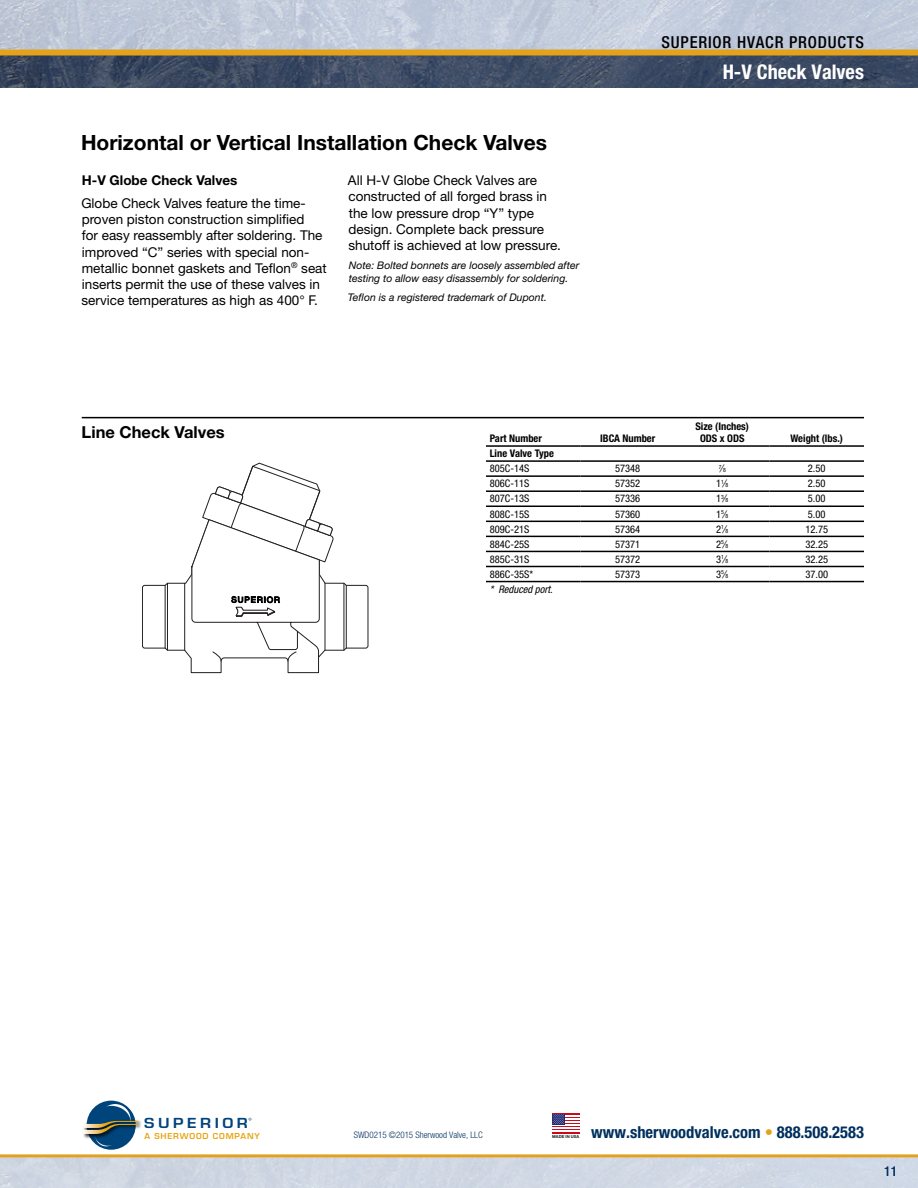
<style>
.page{position:relative;width:918px;height:1188px;background:#fff}
.page>*{position:absolute;margin:0;border:0;box-sizing:border-box;transform-origin:0 0}
.t1{font:700 21px "Helvetica Neue LT Std";color:#000}
.t2{font:700 condensed 20.25px "Helvetica Neue LT Std";color:#fff}
.t3{font:700 condensed 16.5px "Helvetica Neue LT Std";color:#00305e}
.t4{font:500 condensed 16.5px "Helvetica Neue LT Std";letter-spacing:.05em;color:#000}
.t5{font:700 16.5px "Helvetica Neue LT Std";color:#000}
.t6{font:13.5px/16.2px "Helvetica Neue LT Std";color:#000}
.t7{font:700 13.5px "Helvetica Neue LT Std";color:#000}
.t8{font:600 13.5px "Eurostile";letter-spacing:.23em;color:#00447c;scale:1.13 1}
.t9{font:condensed 13.5px "Helvetica Neue LT Std";color:#00305e}
.t10{font:condensed 10.5px "Helvetica Neue LT Std";color:#000}
.t11{font:italic 10.5px/12.6px "Helvetica Neue LT Std";color:#000}
.t12{font:700 condensed 10.5px/12.6px "Helvetica Neue LT Std";color:#000;text-align:center}
.t13{font:italic condensed 10.5px "Helvetica Neue LT Std";color:#000}
.t14{font:300 condensed 9px "Helvetica Neue LT Std";color:#00305e}
.t15{font:600 7.95px "Eurostile";letter-spacing:.1em;color:#e7a614}
.t16{font:condensed 5.7px "Helvetica Neue LT Std";color:#000}
.t17{font:700 4.05px "Helvetica Neue LT Std";color:#1a171b}
.s1{font-size:10.5px}
.s2{font-size:5.7px}
.s3{color:#e4a11b}
</style>
<div class="page">
<img style="left:0;top:56px;width:918px;height:32px">
<svg style="left:0;top:0;width:918px;height:50px;background:#c2cad9"></svg>
<div style="left:0;top:50px;width:918px;height:6px;background:#e4a11b"></div>
<hr style="left:0;top:1154px;width:918px;height:3px;background:#e4a11b">
<svg style="left:87px;top:1101px;width:49px;height:49px"></svg>
<svg style="left:100px;top:1104px;width:31px;height:31px"></svg>
<div style="left:92px;top:1106px;width:39px;height:33px;background:#00447c;border-radius:50%"></div>
<div style="left:95px;top:1122px;width:27px;height:24px;background:#00447c;border-radius:50%"></div>
<img style="left:83px;top:1119px;width:58px;height:21px">
<svg style="left:83px;top:1121px;width:55px;height:13px"></svg>
<div style="left:552px;top:1114px;width:27px;height:20px;background:#cc091c"></div>
<svg style="left:552px;top:1114px;width:27px;height:18px"></svg>
<hr style="left:82px;top:417px;width:782px;height:1px;background:#000">
<hr style="left:486px;top:460px;width:94px;height:2px;background:#000">
<hr style="left:580px;top:460px;width:95px;height:2px;background:#000">
<hr style="left:675px;top:460px;width:95px;height:2px;background:#000">
<hr style="left:770px;top:460px;width:94px;height:2px;background:#000">
<hr style="left:486px;top:475px;width:94px;height:2px;background:#000">
<hr style="left:580px;top:475px;width:95px;height:2px;background:#000">
<hr style="left:675px;top:475px;width:95px;height:2px;background:#000">
<hr style="left:770px;top:475px;width:94px;height:2px;background:#000">
<hr style="left:486px;top:490px;width:94px;height:2px;background:#000">
<hr style="left:580px;top:490px;width:95px;height:2px;background:#000">
<hr style="left:675px;top:490px;width:95px;height:2px;background:#000">
<hr style="left:770px;top:490px;width:94px;height:2px;background:#000">
<hr style="left:486px;top:506px;width:94px;height:1px;background:#000">
<hr style="left:580px;top:506px;width:95px;height:1px;background:#000">
<hr style="left:675px;top:506px;width:95px;height:1px;background:#000">
<hr style="left:770px;top:506px;width:94px;height:1px;background:#000">
<hr style="left:486px;top:521px;width:94px;height:1px;background:#000">
<hr style="left:580px;top:521px;width:95px;height:1px;background:#000">
<hr style="left:675px;top:521px;width:95px;height:1px;background:#000">
<hr style="left:770px;top:521px;width:94px;height:1px;background:#000">
<hr style="left:486px;top:536px;width:94px;height:1px;background:#000">
<hr style="left:580px;top:536px;width:95px;height:1px;background:#000">
<hr style="left:675px;top:536px;width:95px;height:1px;background:#000">
<hr style="left:770px;top:536px;width:94px;height:1px;background:#000">
<hr style="left:486px;top:551px;width:94px;height:1px;background:#000">
<hr style="left:580px;top:551px;width:95px;height:1px;background:#000">
<hr style="left:675px;top:551px;width:95px;height:1px;background:#000">
<hr style="left:770px;top:551px;width:94px;height:1px;background:#000">
<hr style="left:486px;top:566px;width:94px;height:1px;background:#000">
<hr style="left:580px;top:566px;width:95px;height:1px;background:#000">
<hr style="left:675px;top:566px;width:95px;height:1px;background:#000">
<hr style="left:770px;top:566px;width:94px;height:1px;background:#000">
<hr style="left:486px;top:581px;width:94px;height:1px;background:#000">
<hr style="left:580px;top:581px;width:95px;height:1px;background:#000">
<hr style="left:675px;top:581px;width:95px;height:1px;background:#000">
<hr style="left:770px;top:581px;width:94px;height:1px;background:#000">
<hr style="left:486px;top:445px;width:94px;height:2px;background:#000">
<hr style="left:580px;top:445px;width:95px;height:2px;background:#000">
<hr style="left:675px;top:445px;width:95px;height:2px;background:#000">
<hr style="left:770px;top:445px;width:94px;height:2px;background:#000">
<svg style="left:142px;top:463px;width:226px;height:210px"></svg>
<hr style="left:344px;top:583px;width:1px;height:67px;background:#231f20">
<hr style="left:346px;top:585px;width:1px;height:63px;background:#231f20">
<hr style="left:167px;top:583px;width:1px;height:67px;background:#231f20">
<hr style="left:184px;top:583px;width:1px;height:67px;background:#231f20">
<hr style="left:165px;top:585px;width:1px;height:63px;background:#231f20">
<svg style="left:191px;top:465px;width:144px;height:197px"></svg>
<h1 class="t1" style="left:81px;top:130px;width:468px">Horizontal or Vertical Installation Check Valves</h1>
<p class="t7" style="left:82px;top:172px;width:157px">H-V Globe Check Valves</p>
<p class="t6" style="left:81px;top:195px;width:247px">Globe Check Valves feature the time&shy;proven piston construction simplified<br>for easy reassembly after soldering. The improved “C” series with special non&shy;metallic bonnet gaskets and Teflon<sup>®</sup> seat inserts permit the use of these valves in service temperatures as high as 400° F.</p>
<p class="t6" style="left:348px;top:172px;width:215px">All H-V Globe Check Valves are constructed of all forged brass in the low pressure drop “Y” type design. Complete back pressure shutoff is achieved at low pressure.</p>
<p class="t11" style="left:349px;top:259px;width:232px">Note: Bolted bonnets are loosely assembled after testing to allow easy disassembly for soldering.</p>
<p class="t11" style="left:348px;top:291px;width:201px">Teflon is a registered trademark of Dupont.</p>
<p class="t4" style="left:662px;top:33px;width:204px">SUPERIOR HVACR PRODUCTS</p>
<h2 class="t2" style="left:723px;top:59px;width:143px">H-V Check Valves</h2>
<p class="t5" style="left:82px;top:422px;width:145px">Line Check Valves</p>
<p class="t12" style="left:490px;top:432px;width:54px">Part Number</p>
<p class="t12" style="left:600px;top:432px;width:57px">IBCA Number</p>
<p class="t12" style="left:695px;top:419px;width:55px">Size (Inches)<br>ODS x ODS</p>
<p class="t12" style="left:791px;top:432px;width:54px">Weight (lbs.)</p>
<p class="t12" style="left:490px;top:447px;width:66px">Line Valve Type</p>
<p class="t10" style="left:490px;top:463px;width:41px">805C-14S</p>
<p class="t10" style="left:615px;top:463px;width:27px">57348</p>
<p class="t16" style="left:719px;top:465px;width:9px">7<span class="s1">⁄</span>8</p>
<p class="t10" style="left:808px;top:463px;width:19px">2.50</p>
<p class="t10" style="left:490px;top:478px;width:41px">806C-11S</p>
<p class="t10" style="left:615px;top:478px;width:27px">57352</p>
<p class="t10" style="left:716px;top:478px;width:14px">1<sup>1</sup>⁄<span class="s2">8</span></p>
<p class="t10" style="left:808px;top:478px;width:19px">2.50</p>
<p class="t10" style="left:490px;top:493px;width:41px">807C-13S</p>
<p class="t10" style="left:615px;top:493px;width:27px">57336</p>
<p class="t10" style="left:716px;top:493px;width:14px">1<sup>3</sup>⁄<span class="s2">8</span></p>
<p class="t10" style="left:808px;top:493px;width:19px">5.00</p>
<p class="t10" style="left:490px;top:508px;width:41px">808C-15S</p>
<p class="t10" style="left:615px;top:508px;width:27px">57360</p>
<p class="t10" style="left:716px;top:508px;width:14px">1<sup>5</sup>⁄<span class="s2">8</span></p>
<p class="t10" style="left:808px;top:508px;width:19px">5.00</p>
<p class="t10" style="left:490px;top:523px;width:41px">809C-21S</p>
<p class="t10" style="left:615px;top:523px;width:27px">57364</p>
<p class="t10" style="left:716px;top:523px;width:14px">2<sup>1</sup>⁄<span class="s2">8</span></p>
<p class="t10" style="left:805px;top:523px;width:24px">12.75</p>
<p class="t10" style="left:490px;top:538px;width:41px">884C-25S</p>
<p class="t10" style="left:615px;top:538px;width:27px">57371</p>
<p class="t10" style="left:716px;top:538px;width:14px">2<sup>5</sup>⁄<span class="s2">8</span></p>
<p class="t10" style="left:805px;top:538px;width:24px">32.25</p>
<p class="t10" style="left:490px;top:553px;width:41px">885C-31S</p>
<p class="t10" style="left:615px;top:553px;width:27px">57372</p>
<p class="t10" style="left:716px;top:553px;width:14px">3<sup>1</sup>⁄<span class="s2">8</span></p>
<p class="t10" style="left:805px;top:553px;width:24px">32.25</p>
<p class="t10" style="left:490px;top:568px;width:45px">886C-35S*</p>
<p class="t10" style="left:615px;top:568px;width:27px">57373</p>
<p class="t10" style="left:716px;top:568px;width:14px">3<sup>5</sup>⁄<span class="s2">8</span></p>
<p class="t10" style="left:805px;top:568px;width:24px">37.00</p>
<p class="t13" style="left:490px;top:583px;width:64px">* Reduced port.</p>
<p class="t8" style="left:144px;top:1114px;width:93px">SUPERIOR</p>
<p class="t15" style="left:144px;top:1131px;width:117px">A SHERWOOD COMPANY</p>
<p class="t14" style="left:354px;top:1130px;width:131px">SWD0215 ©2015 Sherwood Valve, LLC</p>
<p class="t17" style="left:552px;top:1134px;width:29px">MADE IN USA</p>
<p class="t3" style="left:591px;top:1122px;width:274px">www.sherwoodvalve.com <span class="s3">•</span> 888.508.2583</p>
<p class="t9" style="left:884px;top:1163px;width:14px">11</p>
</div>
